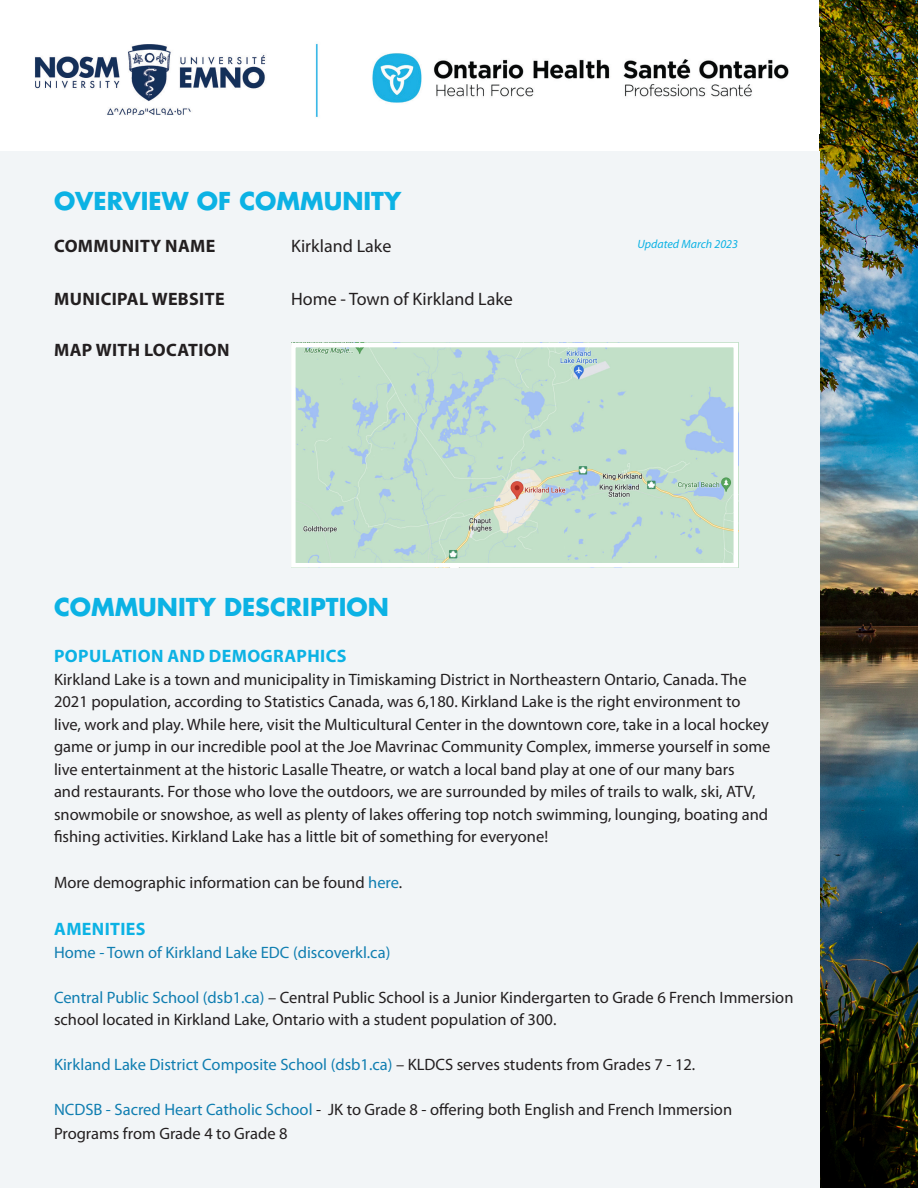
<style>
.page{position:relative;width:918px;height:1188px;background:#fff}
.page>*{position:absolute;margin:0;border:0;box-sizing:border-box;transform-origin:0 0}
.Heading{font:700 24px "Futura Std";color:#0cb2e4}
.Topic{font:700 18px "Myriad Pro";letter-spacing:.02em;color:#231f20}
.Text{font:18px "Myriad Pro";color:#231f20}
.Subhead{font:700 18px "Myriad Pro";letter-spacing:.02em;color:#0cb2e4}
.Text-2{font:16.5px/22.5px "Myriad Pro";color:#231f20}
.Bullet_Text{font:16.5px/22.5px "Myriad Pro";color:#231f20}
.Bullet_Text-2{font:16.5px "Myriad Pro";color:#107eb1}
.Small_Print{font:italic 12px "Myriad Pro";color:#0cb2e4}
.s1{color:#107eb1}
.s2{color:#231f20}
</style>
<div class="page">
<img style="left:820px;top:0;width:98px;height:1188px">
<img style="left:35px;top:43px;width:754px;height:74px">
<div style="left:0;top:151px;width:820px;height:1037px;background:#f2f5f7"></div>
<img style="left:296px;top:348px;width:437px;height:214px">
<div style="left:291px;top:343px;width:447px;height:224px;border:4px solid #fff"></div>
<p class="Heading" style="left:54px;top:185px;width:349px">OVERVIEW OF COMMUNITY</p>
<p class="Topic" style="left:54px;top:234px;width:163px">COMMUNITY NAME</p>
<p class="Text" style="left:291px;top:235px;width:102px">Kirkland Lake</p>
<p class="Topic" style="left:54px;top:287px;width:172px">MUNICIPAL WEBSITE</p>
<p class="Text" style="left:291px;top:288px;width:223px">Home - Town of Kirkland Lake</p>
<p class="Topic" style="left:54px;top:339px;width:177px">MAP WITH LOCATION</p>
<p class="Small_Print" style="left:637px;top:236px;width:102px">Updated March 2023</p>
<p class="Heading" style="left:54px;top:591px;width:336px">COMMUNITY DESCRIPTION</p>
<p class="Subhead" style="left:54px;top:645px;width:294px">POPULATION AND DEMOGRAPHICS</p>
<p class="Text-2" style="left:54px;top:668px;width:718px">Kirkland Lake is a town and municipality in Timiskaming District in Northeastern Ontario, Canada. The 2021 population, according to Statistics Canada, was 6,180. Kirkland Lake is the right environment to live, work and play. While here, visit the Multicultural Center in the downtown core, take in a local hockey game or jump in our incredible pool at the Joe Mavrinac Community Complex, immerse yourself in some live entertainment at the historic Lasalle Theatre, or watch a local band play at one of our many bars<br>and restaurants. For those who love the outdoors, we are surrounded by miles of trails to walk, ski, ATV, snowmobile or snowshoe, as well as plenty of lakes offering top notch swimming, lounging, boating and fishing activities. Kirkland Lake has a little bit of something for everyone!</p>
<p class="Text-2" style="left:54px;top:871px;width:350px">More demographic information can be found <span class="s1">here</span>.</p>
<p class="Subhead" style="left:54px;top:917px;width:93px">AMENITIES</p>
<p class="Bullet_Text-2" style="left:54px;top:942px;width:338px">Home - Town of Kirkland Lake EDC (discoverkl.ca)</p>
<p class="Bullet_Text" style="left:54px;top:986px;width:741px"><span class="s1">Central Public School (dsb1.ca)</span> – Central Public School is a Junior Kindergarten to Grade 6 French Immersion school located in Kirkland Lake, Ontario with a student population of 300.</p>
<p class="Bullet_Text-2" style="left:54px;top:1054px;width:643px">Kirkland Lake District Composite School (dsb1.ca) <span class="s2">– KLDCS serves students from Grades 7 - 12.</span></p>
<p class="Bullet_Text" style="left:54px;top:1098px;width:680px;line-height:23.4px"><span class="s1">NCDSB - Sacred Heart Catholic School</span> - JK to Grade 8 - offering both English and French Immersion<br>Programs from Grade 4 to Grade 8</p>
</div>
